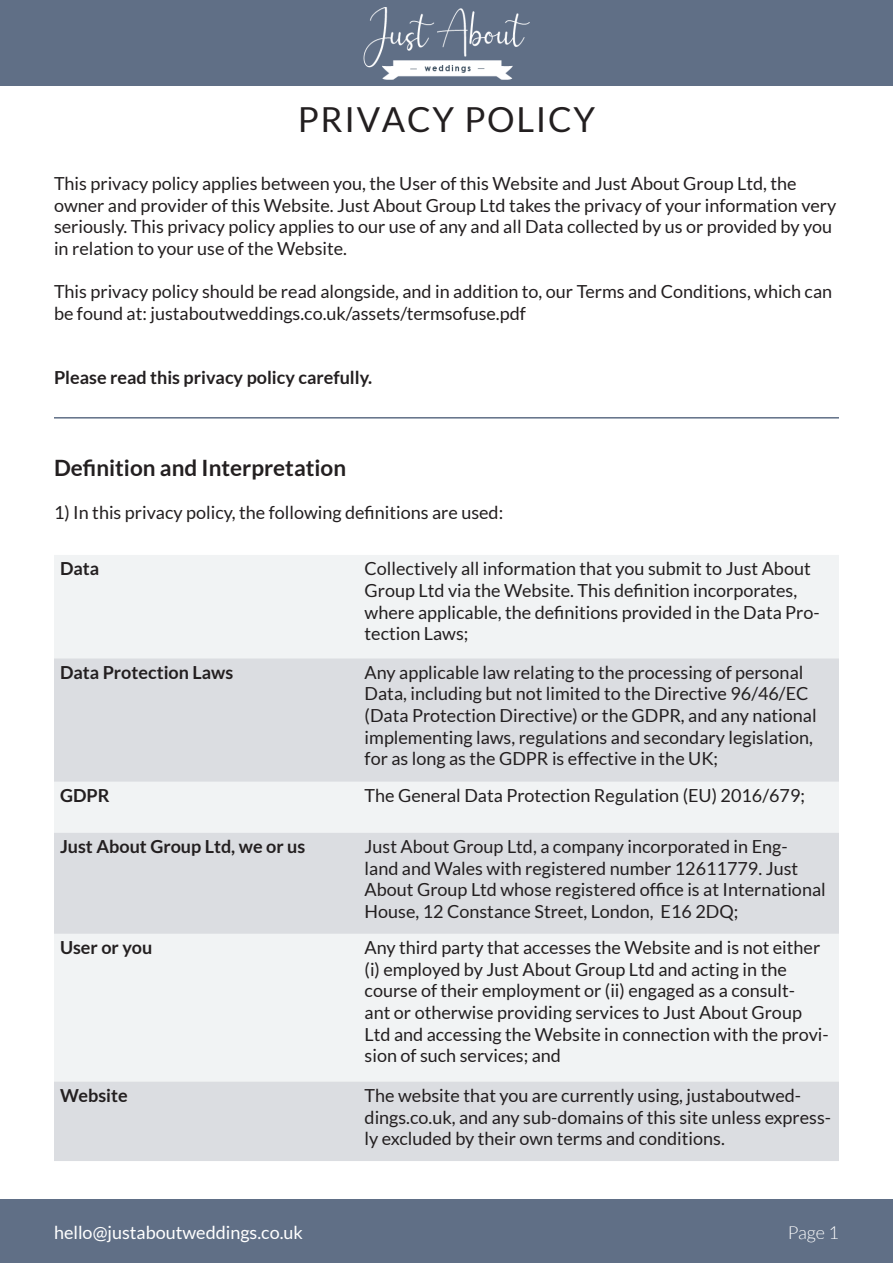
<style>
.page{position:relative;width:893px;height:1263px;background:#fff}
.page>*{position:absolute;margin:0;border:0;box-sizing:border-box;transform-origin:0 0}
.t1{font:34.5px "Lato";letter-spacing:.05em;color:#231f20}
.t2{font:700 22.5px "Lato";color:#231f20}
.t3{font:18px/21.6px "Lato";color:#231f20}
.t4{font:700 18px "Lato";color:#231f20}
.t5{font:18px "Lato";color:#fff}
.t6{font:300 18px "Lato";color:#fff}
</style>
<div class="page">
<div style="left:0;top:0;width:893px;height:86px;background:#606f86"></div>
<div style="left:0;top:1200px;width:893px;height:63px;background:#606f86"></div>
<div style="left:54px;top:555px;width:785px;height:103px;background:#f1f3f4"></div>
<svg style="left:54px;top:658px;width:785px;height:503px;fill:#dbdde1"></svg>
<hr style="left:54px;top:417px;width:785px;height:2px;background:#606f86">
<img style="left:363px;top:7px;width:167px;height:72px">
<p class="t1" style="left:298px;top:101px;width:299px">PRIVACY POLICY</p>
<p class="t3" style="left:54px;top:172px;width:784px">This privacy policy applies between you, the User of this Website and Just About Group Ltd, the owner and provider of this Website. Just About Group Ltd takes the privacy of your information very seriously. This privacy policy applies to our use of any and all Data collected by us or provided by you in relation to your use of the Website.</p>
<p class="t3" style="left:54px;top:280px;width:780px">This privacy policy should be read alongside, and in addition to, our Terms and Conditions, which can be found at: justaboutweddings.co.uk/assets/termsofuse.pdf</p>
<p class="t4" style="left:54px;top:367px;width:320px">Please read this privacy policy carefully.</p>
<p class="t2" style="left:54px;top:455px;width:294px">Definition and Interpretation</p>
<p class="t3" style="left:54px;top:502px;width:451px">1) In this privacy policy, the following definitions are used:</p>
<p class="t4" style="left:60px;top:559px;width:41px">Data</p>
<p class="t3" style="left:365px;top:558px;width:457px">Collectively all information that you submit to Just About Group Ltd via the Website. This definition incorporates, where applicable, the definitions provided in the Data Pro&shy;tection Laws;</p>
<p class="t4" style="left:60px;top:662px;width:175px">Data Protection Laws</p>
<p class="t3" style="left:365px;top:661px;width:454px">Any applicable law relating to the processing of personal Data, including but not limited to the Directive 96/46/EC (Data Protection Directive) or the GDPR, and any national implementing laws, regulations and secondary legislation, for as long as the GDPR is effective in the UK;</p>
<p class="t4" style="left:60px;top:785px;width:51px">GDPR</p>
<p class="t3" style="left:365px;top:785px;width:442px">The General Data Protection Regulation (EU) 2016/679;</p>
<p class="t4" style="left:60px;top:836px;width:247px">Just About Group Ltd, we or us</p>
<p class="t3" style="left:365px;top:836px;width:463px">Just About Group Ltd, a company incorporated in Eng&shy;land and Wales with registered number 12611779. Just About Group Ltd whose registered office is at International House, 12 Constance Street, London, E16 2DQ;</p>
<p class="t4" style="left:60px;top:937px;width:94px">User or you</p>
<p class="t3" style="left:365px;top:937px;width:466px">Any third party that accesses the Website and is not either (i) employed by Just About Group Ltd and acting in the course of their employment or (ii) engaged as a consult-<br>ant or otherwise providing services to Just About Group Ltd and accessing the Website in connection with the provi&shy;sion of such services; and</p>
<p class="t4" style="left:60px;top:1085px;width:69px">Website</p>
<p class="t3" style="left:365px;top:1084px;width:468px">The website that you are currently using, justaboutwed&shy;dings.co.uk, and any sub-domains of this site unless express&shy;ly excluded by their own terms and conditions.</p>
<p class="t5" style="left:54px;top:1222px;width:250px">hello@justaboutweddings.co.uk</p>
<p class="t6" style="left:788px;top:1223px;width:53px">Page 1</p>
</div>
